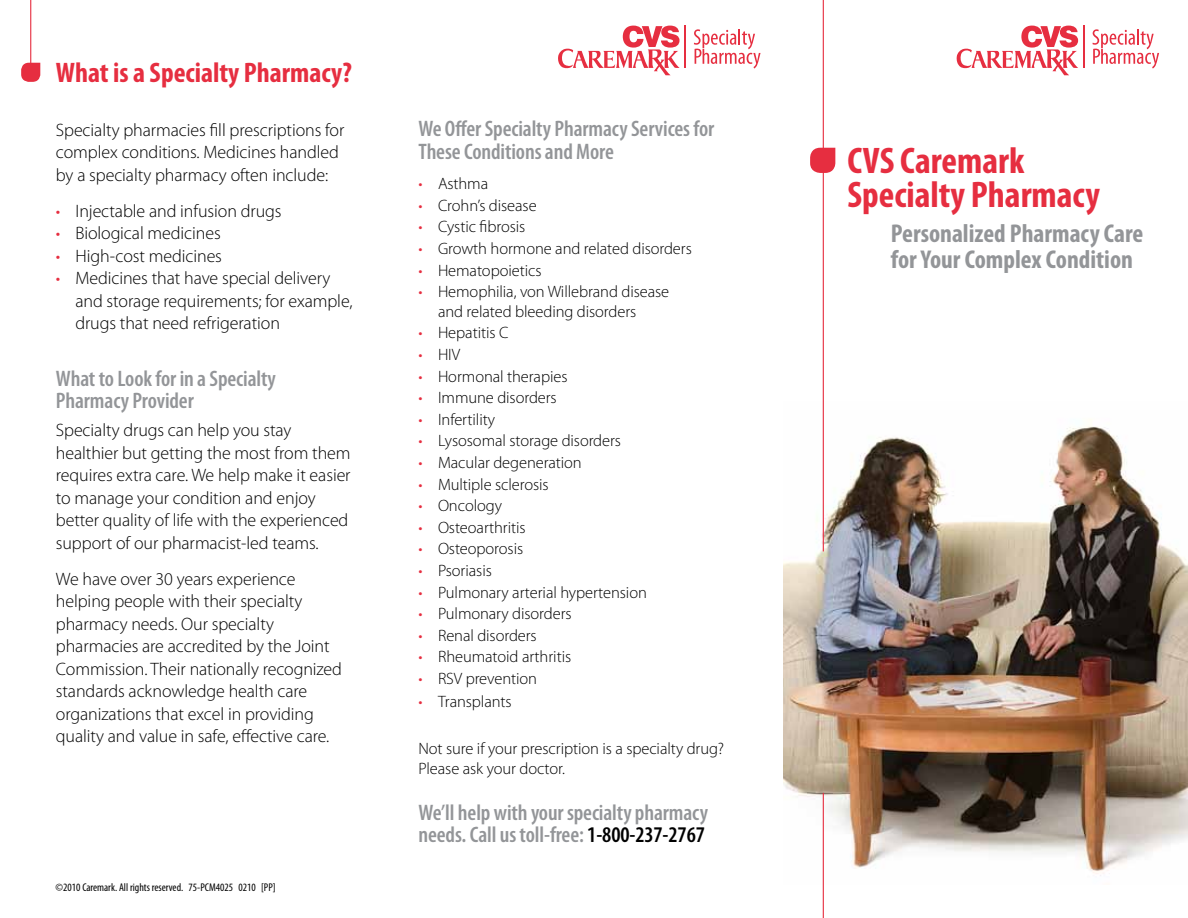
<style>
.page{position:relative;width:1188px;height:918px;background:#fff}
.page>*{position:absolute;margin:0;border:0;box-sizing:border-box;transform-origin:0 0}
.t1{font:700 condensed 37.2px/33.9px "Myriad Pro";color:#e62e40}
.t2{font:700 condensed 28.35px "Myriad Pro";color:#e62e40}
.t3{font:700 condensed 25.8px/25.8px "Myriad Pro";color:#939598}
.t4{font:600 condensed 22.5px/22.5px "Myriad Pro";letter-spacing:-.005em;color:#939598}
.t5{font:300 18px/22.5px "Myriad Pro";letter-spacing:-.005em;color:#000}
.t6{font:300 16.5px/19.5px "Myriad Pro";letter-spacing:-.005em;color:#000}
.t7{font:condensed 11.25px "Myriad Pro";color:#000}
.s1{color:#e62e40}
.s2{color:#000}
</style>
<div class="page">
<img style="left:783px;top:402px;width:405px;height:482px">
<hr style="left:823px;top:0;width:1px;height:551px;background:#e62e40">
<hr style="left:823px;top:793px;width:1px;height:125px;background:#e62e40">
<hr style="left:1083px;top:26px;width:1px;height:42px;background:#e62e40">
<svg style="left:957px;top:26px;width:121px;height:49px"></svg>
<svg style="left:1092px;top:29px;width:67px;height:40px"></svg>
<hr style="left:685px;top:26px;width:1px;height:42px;background:#e62e40">
<svg style="left:558px;top:26px;width:122px;height:49px"></svg>
<svg style="left:694px;top:29px;width:67px;height:40px"></svg>
<hr style="left:30px;top:0;width:1px;height:72px;background:#e62e40">
<svg style="left:21px;top:62px;width:20px;height:20px"></svg>
<svg style="left:810px;top:147px;width:26px;height:27px"></svg>
<h2 class="t2" style="left:56px;top:55px;width:297px">What is a Specialty Pharmacy?</h2>
<p class="t5" style="left:56px;top:119px;width:290px">Specialty pharmacies fill prescriptions for complex conditions. Medicines handled by a specialty pharmacy often include:</p>
<p class="t5" style="left:56px;top:200px;width:227px"><span class="s1">•</span> Injectable and infusion drugs</p>
<p class="t5" style="left:56px;top:222px;width:166px"><span class="s1">•</span> Biological medicines</p>
<p class="t5" style="left:56px;top:245px;width:168px"><span class="s1">•</span> High-cost medicines</p>
<p class="t5" style="left:75px;top:267px;width:279px;text-indent:-19px"><span class="s1">•</span> Medicines that have special delivery and storage requirements; for example, drugs that need refrigeration</p>
<p class="t4" style="left:56px;top:367px;width:222px">What to Look for in a Specialty<br>Pharmacy Provider</p>
<p class="t5" style="left:56px;top:419px;width:296px">Specialty drugs can help you stay healthier but getting the most from them requires extra care. We help make it easier to manage your condition and enjoy better quality of life with the experienced support of our pharmacist-led teams.</p>
<p class="t5" style="left:56px;top:568px;width:288px">We have over 30 years experience helping people with their specialty pharmacy needs. Our specialty pharmacies are accredited by the Joint Commission. Their nationally recognized standards acknowledge health care organizations that excel in providing quality and value in safe, effective care.</p>
<p class="t7" style="left:56px;top:880px;width:221px">©2010 Caremark. All rights reserved. 75-PCM4025 0210 [PP]</p>
<p class="t4" style="left:418px;top:118px;width:297px">We Offer Specialty Pharmacy Services for<br>These Conditions and More</p>
<p class="t6" style="left:418px;top:174px;width:71px"><span class="s1">•</span> Asthma</p>
<p class="t6" style="left:418px;top:196px;width:120px"><span class="s1">•</span> Crohn’s disease</p>
<p class="t6" style="left:418px;top:218px;width:108px"><span class="s1">•</span> Cystic fibrosis</p>
<p class="t6" style="left:418px;top:239px;width:275px"><span class="s1">•</span> Growth hormone and related disorders</p>
<p class="t6" style="left:418px;top:261px;width:125px"><span class="s1">•</span> Hematopoietics</p>
<p class="t6" style="left:438px;top:282px;width:233px;text-indent:-20px"><span class="s1">•</span> Hemophilia, von Willebrand disease and related bleeding disorders</p>
<p class="t6" style="left:418px;top:323px;width:91px"><span class="s1">•</span> Hepatitis C</p>
<p class="t6" style="left:418px;top:345px;width:43px"><span class="s1">•</span> HIV</p>
<p class="t6" style="left:418px;top:367px;width:151px"><span class="s1">•</span> Hormonal therapies</p>
<p class="t6" style="left:418px;top:388px;width:140px"><span class="s1">•</span> Immune disorders</p>
<p class="t6" style="left:418px;top:410px;width:78px"><span class="s1">•</span> Infertility</p>
<p class="t6" style="left:418px;top:431px;width:204px"><span class="s1">•</span> Lysosomal storage disorders</p>
<p class="t6" style="left:418px;top:453px;width:165px"><span class="s1">•</span> Macular degeneration</p>
<p class="t6" style="left:418px;top:475px;width:132px"><span class="s1">•</span> Multiple sclerosis</p>
<p class="t6" style="left:418px;top:496px;width:85px"><span class="s1">•</span> Oncology</p>
<p class="t6" style="left:418px;top:518px;width:109px"><span class="s1">•</span> Osteoarthritis</p>
<p class="t6" style="left:418px;top:539px;width:106px"><span class="s1">•</span> Osteoporosis</p>
<p class="t6" style="left:418px;top:561px;width:75px"><span class="s1">•</span> Psoriasis</p>
<p class="t6" style="left:418px;top:583px;width:230px"><span class="s1">•</span> Pulmonary arterial hypertension</p>
<p class="t6" style="left:418px;top:604px;width:155px"><span class="s1">•</span> Pulmonary disorders</p>
<p class="t6" style="left:418px;top:626px;width:120px"><span class="s1">•</span> Renal disorders</p>
<p class="t6" style="left:418px;top:647px;width:154px"><span class="s1">•</span> Rheumatoid arthritis</p>
<p class="t6" style="left:418px;top:669px;width:120px"><span class="s1">•</span> RSV prevention</p>
<p class="t6" style="left:418px;top:692px;width:95px"><span class="s1">•</span> Transplants</p>
<p class="t6" style="left:418px;top:739px;width:307px">Not sure if your prescription is a specialty drug?<br>Please ask your doctor.</p>
<p class="t4" style="left:418px;top:801px;width:291px">We’ll help with your specialty pharmacy needs. Call us toll-free: <span class="s2">1-800-237-2767</span></p>
<h1 class="t1" style="left:847px;top:143px;width:254px">CVS Caremark<br>Specialty Pharmacy</h1>
<h3 class="t3" style="left:891px;top:220px;width:254px">Personalized Pharmacy Care for Your Complex Condition</h3>
</div>
